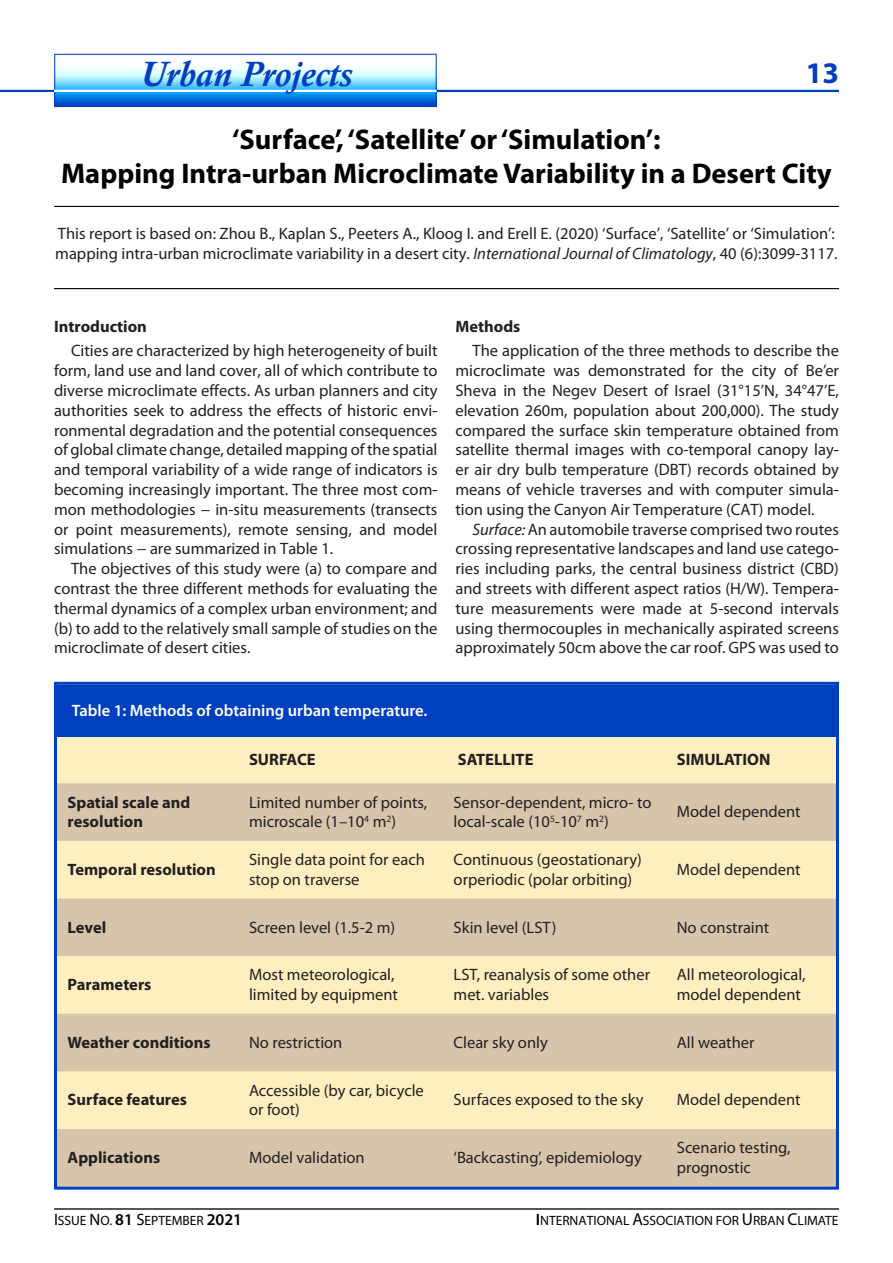
<style>
.page{position:relative;width:893px;height:1263px;background:#fff}
.page>*{position:absolute;margin:0;border:0;box-sizing:border-box;transform-origin:0 0}
.t1{font:italic 700 36px "Calisto";color:#0040c0}
.t2{font:700 30px "Myriad Pro";color:#0040bf}
.headline{font:700 28.5px "Myriad Pro";color:#000}
.headline-2{font:16.5px/19.8px "Myriad Pro";color:#231f20;text-align:justify}
.subhead{font:16.5px/19.8px "Myriad Pro";color:#231f20}
.subhead-2{font:700 16.5px/19.8px "Myriad Pro";color:#231f20}
.subhead-3{font:600 16.5px "Myriad Pro";color:#fff}
.headline-3{font:700 16.5px "Myriad Pro";color:#231f20}
.t3{font:13.5px "Myriad Pro";color:#000}
.s1{font-style:italic}
.s2{font-size:16.5px}
.s3{font-weight:600;font-size:16.5px}
.s4{font-size:17.25px}
</style>
<div class="page">
<hr style="left:0;top:90px;width:839px;height:2px;background:#0040bf">
<svg style="left:56px;top:67px;width:379px;height:38px;background:#6abdf4"></svg>
<div style="left:54px;top:54px;width:383px;height:53px;border:1px solid #0040c0"></div>
<hr style="left:54px;top:90px;width:382px;height:2px;background:#fff">
<hr style="left:54px;top:1208px;width:785px;height:2px;background:#231f20">
<hr style="left:54px;top:206px;width:785px;height:1px;background:#000">
<hr style="left:54px;top:288px;width:785px;height:1px;background:#000">
<div style="left:56px;top:683px;width:781px;height:505px;background:#ffefc0"></div>
<div style="left:57px;top:685px;width:779px;height:51px;background:#0040bf"></div>
<svg style="left:58px;top:783px;width:777px;height:402px;fill:#d6c5ab"></svg>
<div style="left:54px;top:682px;width:785px;height:507px;border:3px solid #0040bf"></div>
<p class="t1" style="left:140px;top:54px;width:213px">Urban Projects</p>
<p class="t2" style="left:806px;top:53px;width:35px">13</p>
<p class="headline" style="left:232px;top:121px;width:430px">‘Surface’, ‘Satellite’ or ‘Simulation’:</p>
<p class="headline" style="left:61px;top:155px;width:772px">Mapping Intra-urban Microclimate Variability in a Desert City</p>
<p class="headline-2" style="left:55px;top:224px;width:784px">This report is based on: Zhou B., Kaplan S., Peeters A., Kloog I. and Erell E. (2020) ‘Surface’, ‘Satellite’ or ‘Simulation’: mapping intra-urban microclimate variability in a desert city. <span class="s1">International Journal of Climatology</span>, 40 (6):3099-3117.</p>
<p class="headline-3" style="left:54px;top:316px;width:94px">Introduction</p>
<p class="headline-2" style="left:54px;top:341px;width:385px;text-indent:17px">Cities are characterized by high heterogeneity of built form, land use and land cover, all of which contribute to diverse microclimate effects. As urban planners and city authorities seek to address the effects of historic envir ronmental degradation and the potential consequences of global climate change, detailed mapping of the spatial and temporal variability of a wide range of indicators is becoming increasingly important. The three most comm mon methodologies − in-situ measurements (transects or point measurements), remote sensing, and model simulations − are summarized in Table 1.</p>
<p class="headline-2" style="left:54px;top:558px;width:385px;text-indent:17px">The objectives of this study were (a) to compare and contrast the three different methods for evaluating the thermal dynamics of a complex urban environment; and (b) to add to the relatively small sample of studies on the microclimate of desert cities.</p>
<p class="headline-3" style="left:455px;top:316px;width:66px">Methods</p>
<p class="headline-2" style="left:455px;top:341px;width:385px;text-indent:17px">The application of the three methods to describe the microclimate was demonstrated for the city of Be’er Sheva in the Negev Desert of Israel (31°15’N, 34°47’E, elevation 260m, population about 200,000). The study compared the surface skin temperature obtained from satellite thermal images with co-temporal canopy laye er air dry bulb temperature (DBT) records obtained by means of vehicle traverses and with computer simulat tion using the Canyon Air Temperature (CAT) model.</p>
<p class="headline-2" style="left:455px;top:519px;width:385px;text-indent:17px"><span class="s1">Surface:</span> An automobile traverse comprised two routes crossing representative landscapes and land use categor ries including parks, the central business district (CBD) and streets with different aspect ratios (H/W). Temperat ture measurements were made at 5-second intervals using thermocouples in mechanically aspirated screens approximately 50cm above the car roof. GPS was used to</p>
<p class="subhead-3" style="left:72px;top:700px;width:357px">Table 1: Methods of obtaining urban temperature.</p>
<p class="subhead-2" style="left:249px;top:749px;width:68px">SURFACE</p>
<p class="subhead-2" style="left:458px;top:749px;width:77px">SATELLITE</p>
<p class="subhead-2" style="left:677px;top:749px;width:95px">SIMULATION</p>
<p class="subhead-2" style="left:68px;top:791px;width:124px">Spatial scale and resolution</p>
<p class="subhead" style="left:249px;top:792px;width:180px">Limited number of points, microscale (1–10<sup>4</sup> m<sup>2</sup>)</p>
<p class="subhead" style="left:454px;top:792px;width:199px">Sensor-dependent, micro- to local-scale (10<sup>5</sup>-10<sup>7</sup> m<sup>2</sup>)</p>
<p class="subhead" style="left:677px;top:802px;width:125px">Model dependent</p>
<p class="subhead-2" style="left:68px;top:859px;width:150px">Temporal resolution</p>
<p class="subhead" style="left:249px;top:849px;width:177px">Single data point for each stop on traverse</p>
<p class="subhead" style="left:454px;top:849px;width:190px">Continuous (geostationary) orperiodic (polar orbiting)</p>
<p class="subhead" style="left:677px;top:859px;width:125px">Model dependent</p>
<p class="subhead-2" style="left:68px;top:917px;width:40px">Level</p>
<p class="subhead" style="left:249px;top:917px;width:148px">Screen level (1.5-2 m)</p>
<p class="subhead" style="left:454px;top:917px;width:104px">Skin level (LST)</p>
<p class="subhead" style="left:677px;top:917px;width:94px">No constraint</p>
<p class="subhead-2" style="left:68px;top:974px;width:85px">Parameters</p>
<p class="subhead" style="left:249px;top:965px;width:147px">Most meteorological,</p>
<p class="subhead" style="left:249px;top:984px;width:150px">limited by equipment</p>
<p class="subhead" style="left:454px;top:965px;width:198px">LST, reanalysis of some other met. variables</p>
<p class="subhead" style="left:677px;top:965px;width:130px">All meteorological, model dependent</p>
<p class="subhead-2" style="left:68px;top:1032px;width:145px">Weather conditions</p>
<p class="subhead" style="left:249px;top:1032px;width:95px">No restriction</p>
<p class="subhead" style="left:454px;top:1032px;width:96px">Clear sky only</p>
<p class="subhead" style="left:677px;top:1032px;width:79px">All weather</p>
<p class="subhead-2" style="left:68px;top:1089px;width:121px">Surface features</p>
<p class="subhead" style="left:249px;top:1080px;width:176px">Accessible (by car, bicycle or foot)</p>
<p class="subhead" style="left:454px;top:1090px;width:191px">Surfaces exposed to the sky</p>
<p class="subhead" style="left:677px;top:1090px;width:125px">Model dependent</p>
<p class="subhead-2" style="left:68px;top:1147px;width:94px">Applications</p>
<p class="subhead" style="left:249px;top:1147px;width:117px">Model validation</p>
<p class="subhead" style="left:454px;top:1147px;width:190px">‘Backcasting’, epidemiology</p>
<p class="subhead" style="left:677px;top:1137px;width:115px">Scenario testing, prognostic</p>
<p class="t3" style="left:54px;top:1212px;width:190px"><span class="s2">I</span>SSUE <span class="s2">N</span>O. <span class="s3">81</span> <span class="s2">S</span>EPTEMBER <span class="s3">2021</span></p>
<p class="t3" style="left:536px;top:1212px;width:304px"><span class="s3">I</span>NTERNATIONAL <span class="s4">A</span>SSOCIATION FOR <span class="s4">U</span>RBAN <span class="s4">C</span>LIMATE</p>
</div>
